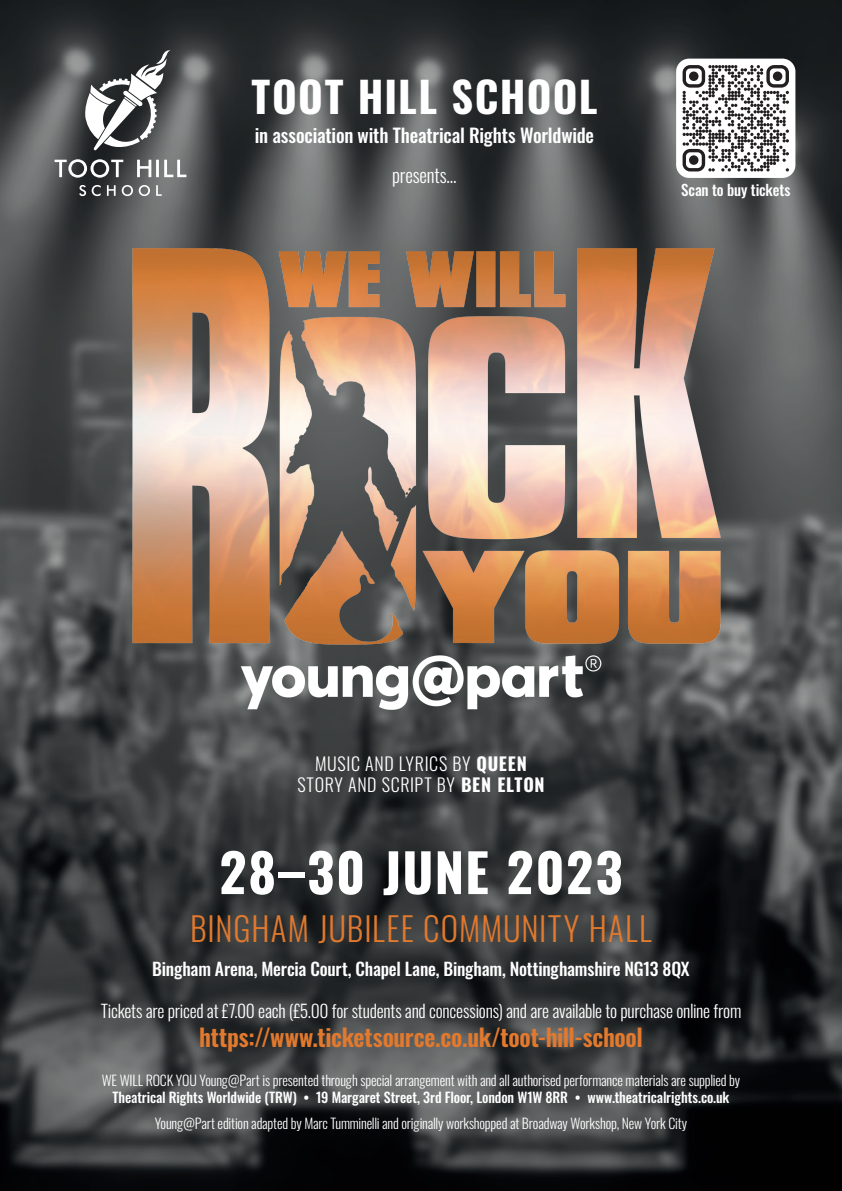
<style>
.page{position:relative;width:842px;height:1191px;background:#fff}
.page>*{position:absolute;margin:0;border:0;box-sizing:border-box;transform-origin:0 0}
.t1{font:700 52.8px "Oswald";letter-spacing:.03em;color:#fff}
.t2{font:700 42.3px "Oswald";letter-spacing:.03em;color:#fff}
.t3{font:300 33px "Oswald";letter-spacing:.03em;color:#e1792e}
.t4{font:24px "Oswald";letter-spacing:-.015em;color:#e1792e}
.t5{font:500 19px "Oswald";letter-spacing:-.01em;color:#fff}
.t6{font:300 19px "Oswald";letter-spacing:-.005em;color:#fff}
.t7{font:300 18px/21.6px "Oswald";letter-spacing:.035em;color:#fff;text-align:center}
.t8{font:300 17.6px "Oswald";letter-spacing:-.015em;color:#fff}
.t9{font:500 17.6px "Oswald";letter-spacing:-.015em;color:#fff}
.t10{font:500 15px "Oswald";letter-spacing:-.01em;color:#fff}
.t11{font:300 14px "Oswald";letter-spacing:-.01em;color:#fff}
.t12{font:500 14px "Oswald";letter-spacing:-.01em;color:#fff}
.s1{font-weight:700}
</style>
<div class="page">
<img style="left:0;top:0;width:842px;height:1191px">
<img style="left:28px;top:178px;width:786px;height:544px">
<svg style="left:55px;top:50px;width:131px;height:146px"></svg>
<div style="left:676px;top:59px;width:119px;height:119px;background:#fff;border-radius:13px"></div>
<svg style="left:682px;top:65px;width:107px;height:106px"></svg>
<div style="left:689px;top:71px;width:9px;height:10px;background:#231f20;border-radius:50%"></div>
<div style="left:773px;top:71px;width:9px;height:10px;background:#231f20;border-radius:50%"></div>
<div style="left:689px;top:155px;width:9px;height:10px;background:#231f20;border-radius:50%"></div>
<h2 class="t2" style="left:251px;top:75px;width:348px">TOOT HILL SCHOOL</h2>
<h3 class="t5" style="left:255px;top:125px;width:341px">in association with Theatrical Rights Worldwide</h3>
<h3 class="t6" style="left:392px;top:158px;width:66px">presents…</h3>
<p class="t10" style="left:681px;top:182px;width:111px">Scan to buy tickets</p>
<p class="t7" style="left:297px;top:750px;width:249px">MUSIC AND LYRICS BY <span class="s1">QUEEN<br></span>STORY AND SCRIPT BY <span class="s1">BEN ELTON</span></p>
<h1 class="t1" style="left:219px;top:845px;width:405px">28–30 JUNE 2023</h1>
<h3 class="t3" style="left:190px;top:899px;width:463px">BINGHAM JUBILEE COMMUNITY HALL</h3>
<p class="t9" style="left:152px;top:959px;width:539px">Bingham Arena, Mercia Court, Chapel Lane, Bingham, Nottinghamshire NG13 8QX</p>
<p class="t8" style="left:101px;top:995px;width:642px">Tickets are priced at £7.00 each (£5.00 for students and concessions) and are available to purchase online from</p>
<h3 class="t4" style="left:199px;top:1015px;width:445px">https://www.ticketsource.co.uk/toot-hill-school</h3>
<p class="t11" style="left:102px;top:1068px;width:640px">WE WILL ROCK YOU Young@Part is presented through special arrangement with and all authorised performance materials are supplied by</p>
<p class="t12" style="left:113px;top:1090px;width:618px">Theatrical Rights Worldwide (TRW) • 19 Margaret Street, 3rd Floor, London W1W 8RR • www.theatricalrights.co.uk</p>
<p class="t11" style="left:155px;top:1110px;width:534px">Young@Part edition adapted by Marc Tumminelli and originally workshopped at Broadway Workshop, New York City</p>
</div>
